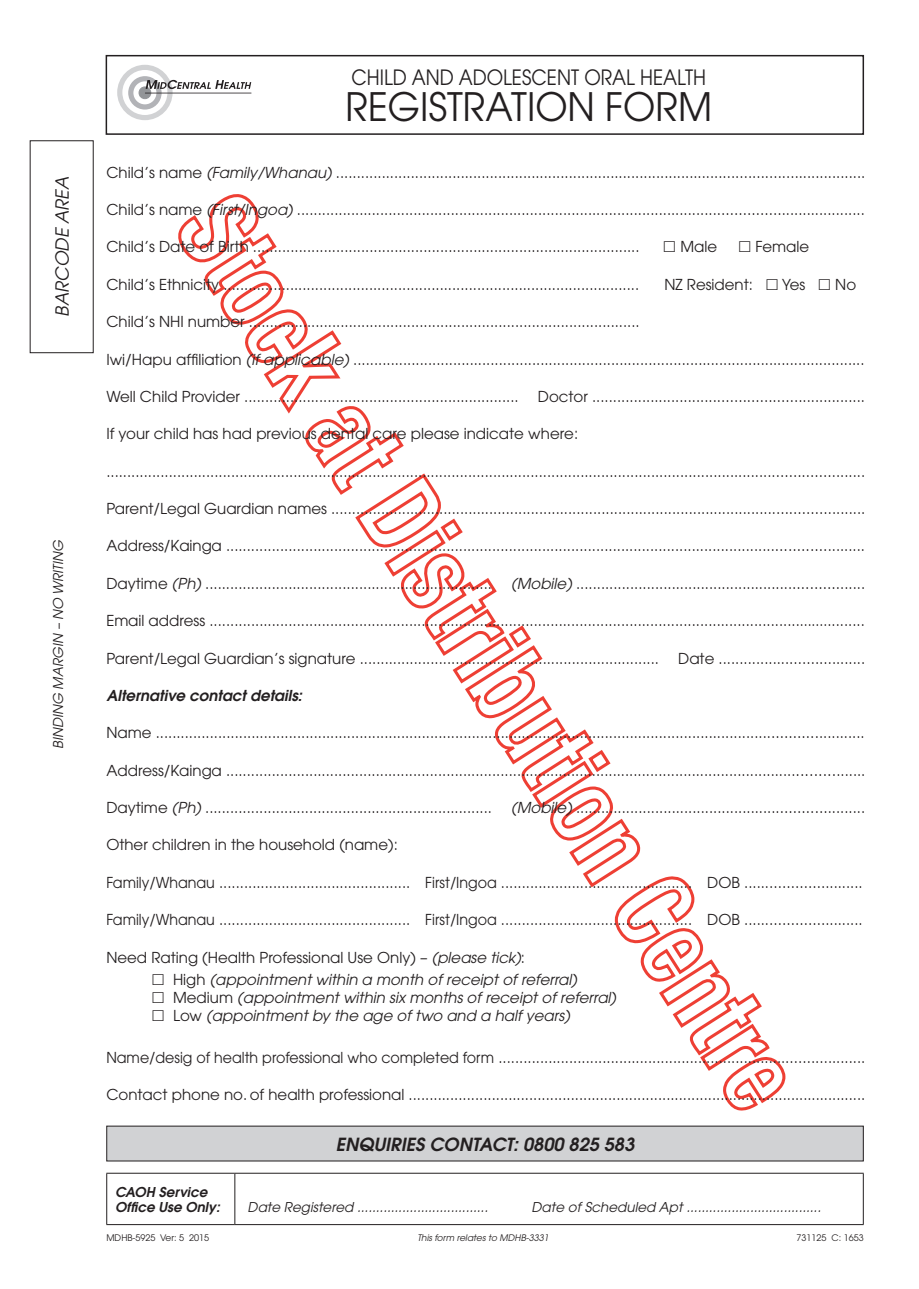
<style>
.page{position:relative;width:919px;height:1289px;background:#fff}
.page>*{position:absolute;margin:0;border:0;box-sizing:border-box;transform-origin:0 0}
.t1{font:39px "Avant Garde";color:#231f20;scale:.95 1}
.t2{font:21px "Avant Garde";color:#231f20;scale:.9 1}
.t3{font:italic 600 18px "Avant Garde";color:#231f20}
.t4{font:italic 18px "Avant Garde";color:#231f20}
.t5{font:15px "Avant Garde";color:#231f20}
.t6{font:15px "Avant Garde";color:#231f20;scale:.95 1}
.t7{font:italic 15px/22.2px "Avant Garde";color:#231f20}
.t8{font:italic 600 15px "Avant Garde";color:#231f20}
.t9{font:italic 13.5px "Avant Garde";color:#231f20}
.t10{font:italic 600 13.5px/15px "Avant Garde";color:#231f20}
.t11{font:9px "Avant Garde";color:#231f20}
.t12{font:italic 9px "Avant Garde";color:#231f20}
.s1{font-style:italic}
.s2{font-style:normal}
</style>
<div class="page">
<div style="left:106px;top:55px;width:758px;height:80px;border:2px solid #231f20"></div>
<div style="left:139px;top:87px;width:12px;height:12px;background:#939598;border-radius:50%"></div>
<div style="left:139px;top:87px;width:12px;height:12px;border:1px solid #939598;border-radius:50%"></div>
<div style="left:128px;top:76px;width:34px;height:34px;border:5px solid #b2b3b7;border-radius:50%"></div>
<div style="left:117px;top:65px;width:55px;height:55px;border:5px solid #d1d2d4;border-radius:50%"></div>
<svg style="left:146px;top:80px;width:105px;height:9px"></svg>
<hr style="left:145px;top:93px;width:106px;height:1px;background:#231f20">
<div style="left:107px;top:1126px;width:756px;height:34px;background:#d1d2d4"></div>
<hr style="left:106px;top:1172px;width:129px;height:1px;background:#231f20">
<hr style="left:106px;top:1173px;width:1px;height:51px;background:#231f20">
<hr style="left:235px;top:1172px;width:628px;height:1px;background:#231f20">
<hr style="left:234px;top:1173px;width:1px;height:51px;background:#231f20">
<hr style="left:862px;top:1173px;width:1px;height:51px;background:#231f20">
<hr style="left:106px;top:1224px;width:129px;height:1px;background:#231f20">
<hr style="left:235px;top:1224px;width:628px;height:1px;background:#231f20">
<svg style="left:178px;top:194px;width:608px;height:917px"></svg>
<p class="t4" style="left:51px;top:316px;width:141px;rotate:-90deg">BARCODE AREA</p>
<p class="t9" style="left:50px;top:749px;width:211px;rotate:-90deg">BINDING MARGIN – NO WRITING</p>
<h2 class="t2" style="left:351px;top:65px;width:395px">CHILD AND ADOLESCENT ORAL HEALTH</h2>
<h1 class="t1" style="left:345px;top:84px;width:387px">REGISTRATION FORM</h1>
<p class="t5" style="left:106px;top:163px;width:760px">Child’s name <span class="s1">(Family/Whanau)</span> ...............................................................................................................................</p>
<p class="t5" style="left:106px;top:201px;width:760px">Child’s name <span class="s1">(First/Ingoa)</span> ........................................................................................................................................</p>
<p class="t5" style="left:106px;top:238px;width:534px">Child’s Date of Birth .............................................................................................</p>
<p class="t5" style="left:680px;top:238px;width:38px">Male</p>
<p class="t5" style="left:755px;top:238px;width:55px">Female</p>
<p class="t5" style="left:106px;top:275px;width:534px">Child’s Ethnicity ....................................................................................................</p>
<p class="t5" style="left:664px;top:275px;width:90px">NZ Resident:</p>
<p class="t5" style="left:782px;top:275px;width:25px">Yes</p>
<p class="t5" style="left:835px;top:275px;width:22px">No</p>
<p class="t5" style="left:106px;top:313px;width:535px">Child’s NHI number ..............................................................................................</p>
<p class="t5" style="left:106px;top:350px;width:759px">Iwi/Hapu affiliation <span class="s1">(if applicable)</span> ...........................................................................................................................</p>
<p class="t5" style="left:106px;top:387px;width:414px">Well Child Provider ..................................................................</p>
<p class="t5" style="left:538px;top:387px;width:328px">Doctor .................................................................</p>
<p class="t5" style="left:106px;top:425px;width:473px">If your child has had previous dental care please indicate where:</p>
<p class="t5" style="left:106px;top:462px;width:760px">......................................................................................................................................................................................</p>
<p class="t5" style="left:106px;top:500px;width:760px">Parent/Legal Guardian names ................................................................................................................................</p>
<p class="t5" style="left:106px;top:537px;width:760px">Address/Kainga .........................................................................................................................................................</p>
<p class="t5" style="left:106px;top:574px;width:387px">Daytime <span class="s1">(Ph)</span> .....................................................................</p>
<p class="t5" style="left:511px;top:574px;width:355px"><span class="s1">(Mobile)</span> .....................................................................</p>
<p class="t5" style="left:106px;top:612px;width:760px">Email address ..............................................................................................................................................................</p>
<p class="t5" style="left:106px;top:649px;width:554px">Parent/Legal Guardian’s signature ........................................................................</p>
<p class="t5" style="left:678px;top:649px;width:188px">Date ...................................</p>
<p class="t8" style="left:106px;top:685px;width:197px">Alternative contact details:</p>
<p class="t5" style="left:106px;top:724px;width:759px">Name ..........................................................................................................................................................................</p>
<p class="t5" style="left:106px;top:761px;width:760px">Address/Kainga .........................................................................................................................................................</p>
<p class="t5" style="left:106px;top:798px;width:387px">Daytime <span class="s1">(Ph)</span> .....................................................................</p>
<p class="t5" style="left:511px;top:798px;width:355px"><span class="s1">(Mobile)</span> .....................................................................</p>
<p class="t5" style="left:106px;top:836px;width:293px">Other children in the household (name):</p>
<p class="t6" style="left:106px;top:873px;width:797px">Family/Whanau .............................................. First/Ingoa .............................................. DOB ............................</p>
<p class="t6" style="left:106px;top:910px;width:797px">Family/Whanau .............................................. First/Ingoa .............................................. DOB ............................</p>
<p class="t7" style="left:173px;top:946px;width:405px;text-indent:-67px"><span class="s2">Need Rating (Health Professional Use Only) –</span> (please tick)<span class="s2">:<br>High</span> (appointment within a month of receipt of referral)</p>
<p class="t7" style="left:173px;top:988px;width:444px;line-height:18px"><span class="s2">Medium</span> (appointment within six months of receipt of referral)<br><span class="s2">Low</span> (appointment by the age of two and a half years)</p>
<p class="t6" style="left:106px;top:1048px;width:800px">Name/desig of health professional who completed form ........................................................................................</p>
<p class="t5" style="left:106px;top:1085px;width:760px">Contact phone no. of health professional ..............................................................................................................</p>
<p class="t10" style="left:115px;top:1184px;width:106px">CAOH Service<br>Office Use Only:</p>
<p class="t3" style="left:336px;top:1132px;width:300px">ENQUIRIES CONTACT: 0800 825 583</p>
<p class="t9" style="left:247px;top:1198px;width:242px">Date Registered ...................................</p>
<p class="t9" style="left:531px;top:1198px;width:291px">Date of Scheduled Apt ....................................</p>
<p class="t11" style="left:106px;top:1231px;width:104px">MDHB-5925 Ver: 5 2015</p>
<p class="t12" style="left:417px;top:1231px;width:133px">This form relates to MDHB-3331</p>
<p class="t11" style="left:796px;top:1231px;width:69px">731125 C: 1653</p>
</div>
